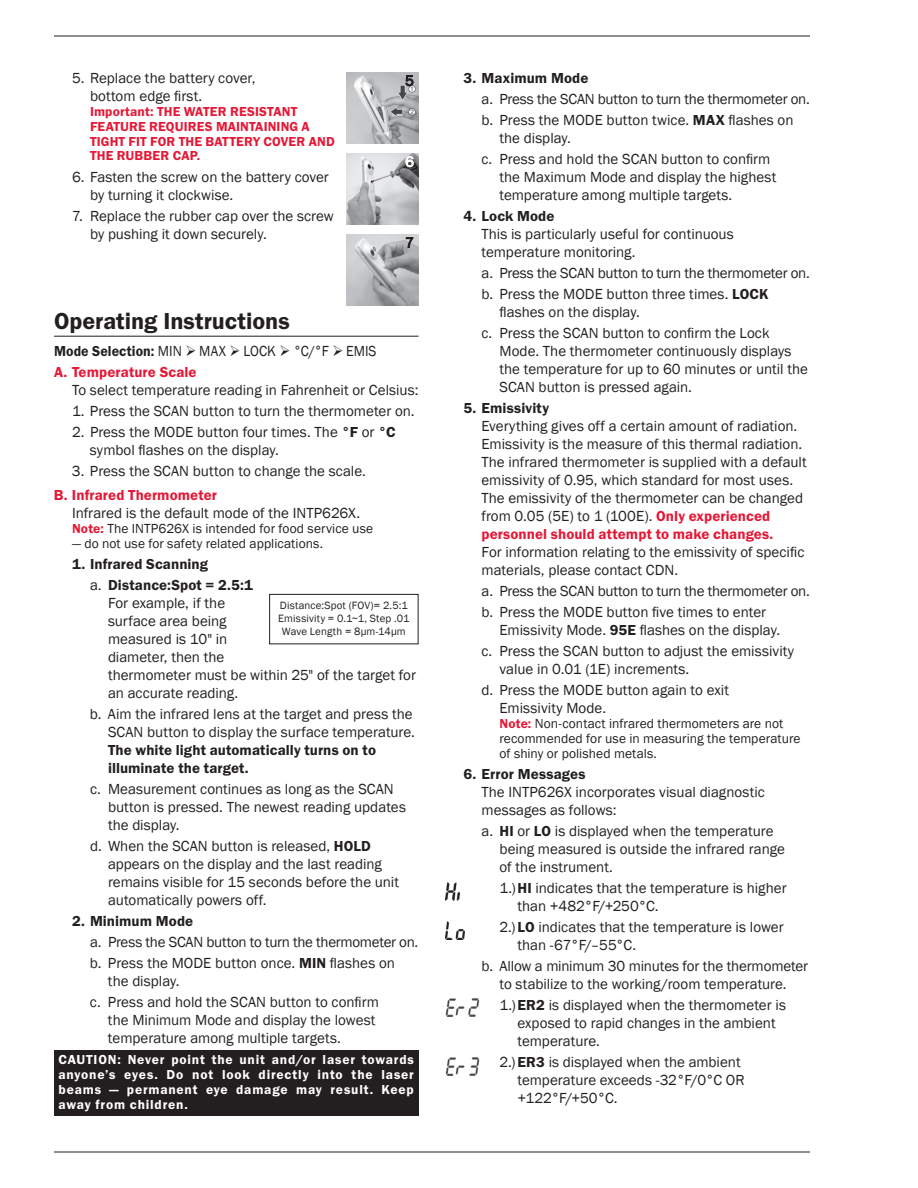
<style>
.page{position:relative;width:918px;height:1188px;background:#fff}
.page>*{position:absolute;margin:0;border:0;box-sizing:border-box;transform-origin:0 0}
.t1{font:600 24px "Franklin Gothic";color:#231f20}
.t2{font:15px/18px "Franklin Gothic";color:#231f20}
.t3{font:600 15px/21px "Franklin Gothic";letter-spacing:.005em;color:#231f20}
.t4{font:15px/21px "Franklin Gothic";color:#231f20;scale:.93 1}
.t5{font:600 15px "Franklin Gothic";letter-spacing:.005em;color:#e51836}
.t6{font:15px "Franklin Gothic";color:#fff}
.t7{font:13.5px/15px "Franklin Gothic";letter-spacing:.005em;color:#231f20}
.t8{font:600 13.5px/15px "Franklin Gothic";letter-spacing:.06em;color:#fff;text-align:justify}
.t9{font:600 13.5px/15px "Franklin Gothic";letter-spacing:.01em;color:#e51836}
.t10{font:10.8px/12.8px "Franklin Gothic";letter-spacing:.015em;color:#231f20;text-align:center}
.s1{font-weight:600}
.s2{font-weight:600;color:#e51836}
.s3{font-weight:400}
</style>
<div class="page">
<hr style="left:54px;top:36px;width:756px;height:1px;background:#231f20">
<hr style="left:54px;top:1152px;width:756px;height:1px;background:#231f20">
<hr style="left:54px;top:336px;width:364px;height:1px;background:#231f20">
<div style="left:269px;top:594px;width:149px;height:50px;border:1px solid #231f20"></div>
<div style="left:54px;top:1050px;width:364px;height:66px;background:#231f20"></div>
<img style="left:346px;top:72px;width:72px;height:72px">
<svg style="left:406px;top:75px;width:7px;height:11px"></svg>
<img style="left:346px;top:153px;width:72px;height:72px">
<svg style="left:406px;top:156px;width:7px;height:11px"></svg>
<img style="left:346px;top:234px;width:72px;height:72px">
<svg style="left:406px;top:237px;width:7px;height:11px"></svg>
<img style="left:446px;top:998px;width:34px;height:18px">
<img style="left:446px;top:1058px;width:34px;height:18px">
<img style="left:446px;top:883px;width:13px;height:18px">
<img style="left:446px;top:922px;width:19px;height:18px">
<p class="t2" style="left:90px;top:69px;width:167px;text-indent:-18px">5. Replace the battery cover, bottom edge first.</p>
<p class="t9" style="left:90px;top:103px;width:246px">Important: THE WATER RESISTANT<br>FEATURE REQUIRES MAINTAINING A<br>TIGHT FIT FOR THE BATTERY COVER AND<br>THE RUBBER CAP.</p>
<p class="t2" style="left:90px;top:168px;width:240px;text-indent:-18px">6. Fasten the screw on the battery cover by turning it clockwise.</p>
<p class="t2" style="left:90px;top:207px;width:245px;text-indent:-18px">7. Replace the rubber cap over the screw by pushing it down securely.</p>
<p class="t2" style="left:405px;top:72px;width:10px">5</p>
<p class="t6" style="left:405px;top:152px;width:10px">6</p>
<h1 class="t1" style="left:54px;top:306px;width:237px">Operating Instructions</h1>
<p class="t4" style="left:54px;top:340px;width:348px"><span class="s1">Mode Selection:</span> MIN ➢ MAX ➢ LOCK ➢ °C/°F ➢ EMIS<br><span class="s2">A. Temperature Scale</span></p>
<p class="t2" style="left:72px;top:381px;width:348px">To select temperature reading in Fahrenheit or Celsius:</p>
<p class="t2" style="left:72px;top:402px;width:344px">1. Press the SCAN button to turn the thermometer on.</p>
<p class="t2" style="left:90px;top:423px;width:307px;text-indent:-18px">2. Press the MODE button four times. The <span class="s1">°F</span> or <span class="s1">°C </span>symbol flashes on the display.</p>
<p class="t2" style="left:72px;top:462px;width:295px">3. Press the SCAN button to change the scale.</p>
<p class="t5" style="left:54px;top:486px;width:165px">B. Infrared Thermometer</p>
<p class="t2" style="left:72px;top:504px;width:290px">Infrared is the default mode of the INTP626X.</p>
<p class="t7" style="left:72px;top:521px;width:303px"><span class="s2">Note:</span> The INTP626X is intended for food service use</p>
<p class="t7" style="left:72px;top:536px;width:253px">— do not use for safety related applications.</p>
<p class="t3" style="left:90px;top:553px;width:164px;text-indent:-18px">1. Infrared Scanning<br><span class="s3">a.</span> Distance:Spot = 2.5:1</p>
<p class="t2" style="left:108px;top:594px;width:309px">For example, if the<br>surface area being<br>measured is 10" in<br>diameter, then the<br>thermometer must be within 25" of the target for an accurate reading.</p>
<p class="t2" style="left:90px;top:705px;width:326px;text-align:right">b. Aim the infrared lens at the target and press the<br>SCAN button to display the surface temperature.</p>
<p class="t3" style="left:108px;top:740px;width:270px;line-height:18px">The white light automatically turns on to illuminate the target.</p>
<p class="t2" style="left:108px;top:780px;width:299px;text-indent:-18px">c. Measurement continues as long as the SCAN button is pressed. The newest reading updates the display.</p>
<p class="t2" style="left:108px;top:837px;width:293px;text-indent:-18px">d. When the SCAN button is released, <span class="s1">HOLD </span>appears on the display and the last reading remains visible for 15 seconds before the unit automatically powers off.</p>
<p class="t3" style="left:72px;top:910px;width:123px">2. Minimum Mode</p>
<p class="t2" style="left:90px;top:931px;width:330px;line-height:21px">a. Press the SCAN button to turn the thermometer on. b. Press the MODE button once. <span class="s1">MIN</span> flashes on</p>
<p class="t2" style="left:90px;top:970px;width:291px;line-height:21px;text-indent:18px">the display.<br>c. Press and hold the SCAN button to confirm</p>
<p class="t2" style="left:108px;top:1011px;width:269px">the Minimum Mode and display the lowest temperature among multiple targets.</p>
<p class="t10" style="left:278px;top:599px;width:133px">Distance:Spot (FOV)= 2.5:1<br>Emissivity = 0.1~1, Step .01<br>Wave Length = 8µm-14µm</p>
<p class="t8" style="left:58px;top:1052px;width:357px">CAUTION: Never point the unit and/or laser towards anyone’s eyes. Do not look directly into the laser beams — permanent eye damage may result. Keep away from children.</p>
<p class="t3" style="left:464px;top:67px;width:126px">3. Maximum Mode</p>
<p class="t2" style="left:482px;top:88px;width:330px;line-height:21px">a. Press the SCAN button to turn the thermometer on. b. Press the MODE button twice. <span class="s1">MAX</span> flashes on</p>
<p class="t2" style="left:482px;top:127px;width:291px;line-height:21px;text-indent:18px">the display.<br>c. Press and hold the SCAN button to confirm</p>
<p class="t2" style="left:500px;top:168px;width:278px">the Maximum Mode and display the highest temperature among multiple targets.</p>
<p class="t3" style="left:464px;top:205px;width:92px">4. Lock Mode</p>
<p class="t2" style="left:482px;top:225px;width:254px">This is particularly useful for continuous temperature monitoring.</p>
<p class="t2" style="left:482px;top:262px;width:330px;line-height:21px">a. Press the SCAN button to turn the thermometer on. b. Press the MODE button three times. <span class="s1">LOCK</span></p>
<p class="t2" style="left:482px;top:301px;width:290px;line-height:21px;text-indent:18px">flashes on the display.<br>c. Press the SCAN button to confirm the Lock</p>
<p class="t2" style="left:500px;top:342px;width:310px">Mode. The thermometer continuously displays the temperature for up to 60 minutes or until the<br>SCAN button is pressed again.</p>
<p class="t3" style="left:464px;top:397px;width:87px">5. Emissivity</p>
<p class="t2" style="left:482px;top:417px;width:327px">Everything gives off a certain amount of radiation.<br>Emissivity is the measure of this thermal radiation.<br>The infrared thermometer is supplied with a default emissivity of 0.95, which standard for most uses.<br>The emissivity of the thermometer can be changed from 0.05 (5E) to 1 (100E). <span class="s2">Only experienced personnel should attempt to make changes.</span></p>
<p class="t2" style="left:482px;top:543px;width:324px">For information relating to the emissivity of specific materials, please contact CDN.</p>
<p class="t2" style="left:482px;top:580px;width:330px;line-height:21px">a. Press the SCAN button to turn the thermometer on. b. Press the MODE button five times to enter</p>
<p class="t2" style="left:482px;top:619px;width:314px;line-height:21px;text-align:center">Emissivity Mode. <span class="s1">95E</span> flashes on the display.<br>c. Press the SCAN button to adjust the emissivity</p>
<p class="t2" style="left:482px;top:658px;width:249px;line-height:21px;text-indent:18px">value in 0.01 (1E) increments.<br>d. Press the MODE button again to exit</p>
<p class="t2" style="left:500px;top:699px;width:108px">Emissivity Mode.</p>
<p class="t7" style="left:500px;top:716px;width:302px"><span class="s2">Note:</span> Non-contact infrared thermometers are not recommended for use in measuring the temperature of shiny or polished metals.</p>
<p class="t3" style="left:464px;top:763px;width:124px">6. Error Messages</p>
<p class="t2" style="left:482px;top:783px;width:285px">The INTP626X incorporates visual diagnostic messages as follows:</p>
<p class="t2" style="left:500px;top:822px;width:287px;text-indent:-18px">a. <span class="s1">HI</span> or <span class="s1">LO</span> is displayed when the temperature being measured is outside the infrared range of the instrument.</p>
<p class="t2" style="left:518px;top:879px;width:271px;text-indent:-18px">1.) <span class="s1">HI</span> indicates that the temperature is higher than +482°F/+250°C.</p>
<p class="t2" style="left:518px;top:918px;width:268px;text-indent:-18px">2.) <span class="s1">LO</span> indicates that the temperature is lower than -67°F/–55°C.</p>
<p class="t2" style="left:482px;top:957px;width:328px;text-align:center">b. Allow a minimum 30 minutes for the thermometer to stabilize to the working/room temperature.</p>
<p class="t2" style="left:517px;top:996px;width:270px;text-indent:-18px">1.) <span class="s1">ER2</span> is displayed when the thermometer is exposed to rapid changes in the ambient temperature.</p>
<p class="t2" style="left:517px;top:1053px;width:229px;text-indent:-18px">2.) <span class="s1">ER3</span> is displayed when the ambient temperature exceeds -32°F/0°C OR +122°F/+50°C.</p>
</div>
